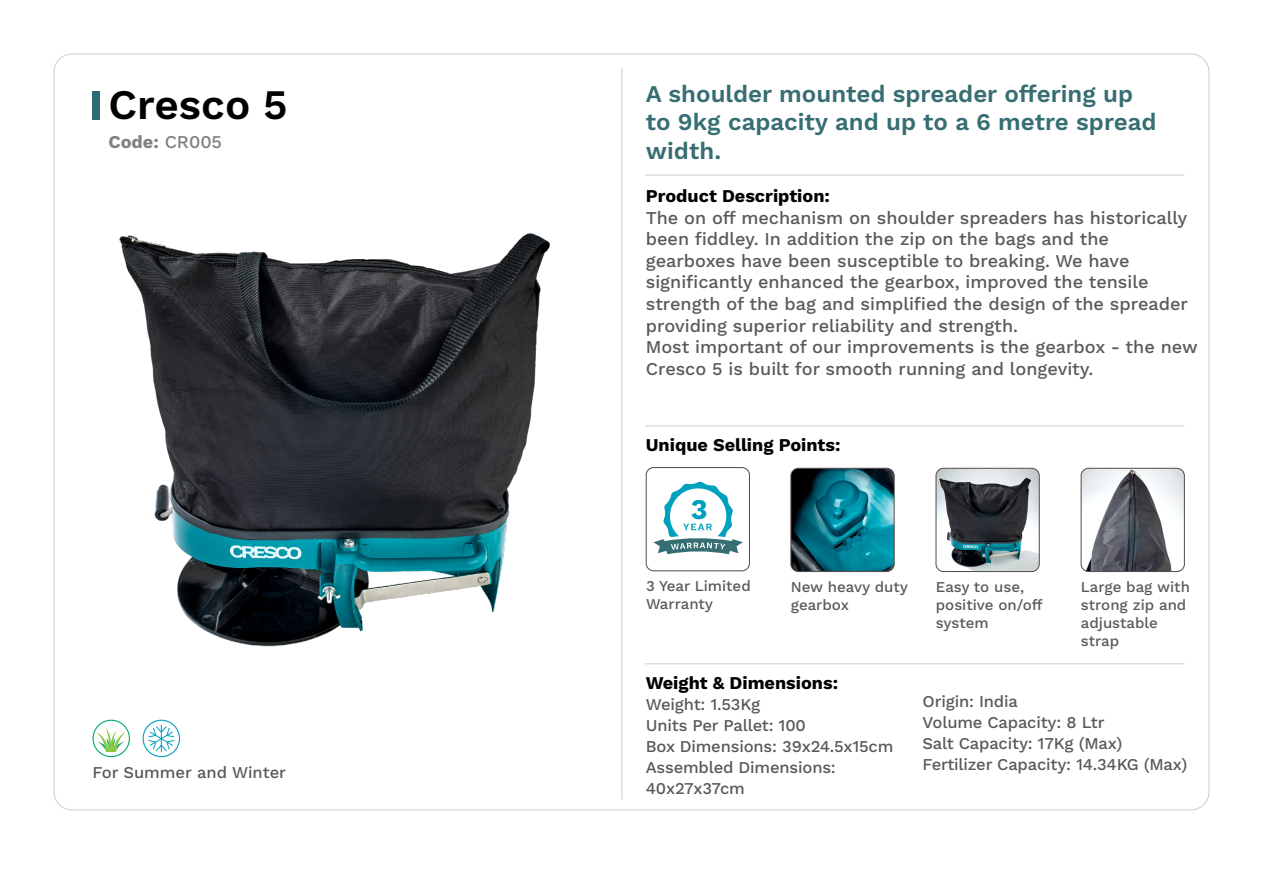
<style>
.page{position:relative;width:1263px;height:893px;background:#fff}
.page>*{position:absolute;margin:0;border:0;box-sizing:border-box;transform-origin:0 0}
.t1{font:600 42px "Work Sans";color:#000}
.t2{font:700 28.5px "Work Sans";color:#00a1bf}
.t3{font:600 24px/28.5px "Work Sans";color:#366e73}
.t4{font:500 18px/21.6px "Work Sans";color:#58595b}
.t5{font:700 18px "Work Sans";color:#000}
.t6{font:700 18px "Work Sans";color:#808080}
.t7{font:500 16.5px/21px "Work Sans";letter-spacing:-.01em;color:#58595b}
.t8{font:500 15px/18px "Work Sans";color:#58595b}
.s1{font-weight:500}
.s2{font-weight:700;color:#000}
</style>
<div class="page">
<div style="left:92px;top:91px;width:8px;height:28px;background:#296d72"></div>
<hr style="left:621px;top:68px;width:1px;height:732px;background:#ccc">
<hr style="left:645px;top:426px;width:539px;height:1px;background:#ccc">
<img style="left:936px;top:468px;width:103px;height:103px">
<div style="left:936px;top:468px;width:103px;height:104px;border:1px solid #524a47;border-radius:8px"></div>
<hr style="left:645px;top:663px;width:539px;height:1px;background:#ccc">
<img style="left:791px;top:468px;width:103px;height:103px">
<div style="left:791px;top:468px;width:103px;height:104px;border:1px solid #524a47;border-radius:8px"></div>
<hr style="left:645px;top:175px;width:539px;height:1px;background:#ccc">
<img style="left:1081px;top:468px;width:103px;height:103px">
<div style="left:1081px;top:468px;width:103px;height:104px;border:1px solid #524a47;border-radius:8px"></div>
<svg style="left:93px;top:720px;width:36px;height:37px"></svg>
<div style="left:92px;top:720px;width:38px;height:37px;border:1px solid #00ab6b;border-radius:50%"></div>
<svg style="left:96px;top:727px;width:30px;height:25px"></svg>
<svg style="left:143px;top:720px;width:37px;height:37px"></svg>
<div style="left:143px;top:720px;width:37px;height:37px;border:1px solid #00a1bf;border-radius:50%"></div>
<svg style="left:148px;top:725px;width:26px;height:27px"></svg>
<img style="left:119px;top:232px;width:431px;height:415px">
<div style="left:646px;top:467px;width:104px;height:104px;border:1px solid #524a47;border-radius:8px"></div>
<svg style="left:653px;top:481px;width:90px;height:73px"></svg>
<p class="t1" style="left:108px;top:80px;width:181px">Cresco 5</p>
<p class="t6" style="left:108px;top:131px;width:115px">Code: <span class="s1">CR005</span></p>
<p class="t7" style="left:92px;top:762px;width:195px">For Summer and Winter</p>
<p class="t3" style="left:646px;top:80px;width:512px">A shoulder mounted spreader offering up to 9kg capacity and up to a 6 metre spread width.</p>
<p class="t4" style="left:646px;top:186px;width:544px"><span class="s2">Product Description:<br></span>The on off mechanism on shoulder spreaders has historically been fiddley. In addition the zip on the bags and the gearboxes have been susceptible to breaking. We have significantly enhanced the gearbox, improved the tensile strength of the bag and simplified the design of the spreader providing superior reliability and strength.</p>
<p class="t4" style="left:646px;top:337px;width:553px">Most important of our improvements is the gearbox - the new<br>Cresco 5 is built for smooth running and longevity.</p>
<p class="t5" style="left:646px;top:434px;width:196px">Unique Selling Points:</p>
<p class="t2" style="left:691px;top:492px;width:18px">3</p>
<p class="t8" style="left:646px;top:578px;width:106px">3 Year Limited<br>Warranty</p>
<p class="t8" style="left:791px;top:578px;width:119px">New heavy duty gearbox</p>
<p class="t8" style="left:936px;top:578px;width:109px">Easy to use, positive on/off system</p>
<p class="t8" style="left:1081px;top:578px;width:111px">Large bag with strong zip and adjustable strap</p>
<p class="t5" style="left:646px;top:672px;width:194px">Weight &amp; Dimensions:</p>
<p class="t7" style="left:646px;top:694px;width:116px">Weight: 1.53Kg</p>
<p class="t7" style="left:646px;top:715px;width:162px">Units Per Pallet: 100</p>
<p class="t7" style="left:646px;top:736px;width:249px">Box Dimensions: 39x24.5x15cm</p>
<p class="t7" style="left:646px;top:757px;width:192px">Assembled Dimensions:<br>40x27x37cm</p>
<p class="t7" style="left:923px;top:691px;width:97px">Origin: India</p>
<p class="t7" style="left:923px;top:712px;width:183px">Volume Capacity: 8 Ltr</p>
<p class="t7" style="left:923px;top:733px;width:201px">Salt Capacity: 17Kg (Max)</p>
<p class="t7" style="left:923px;top:754px;width:266px">Fertilizer Capacity: 14.34KG (Max)</p>
</div>
